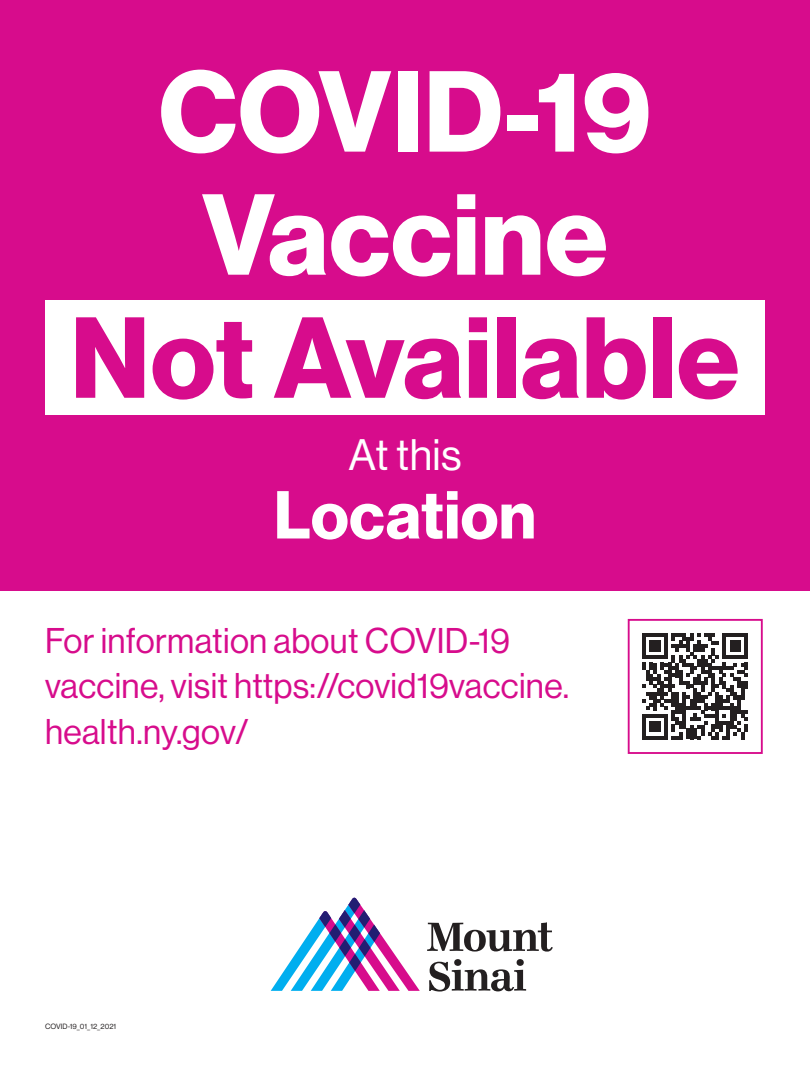
<style>
.page{position:relative;width:810px;height:1080px;background:#fff}
.page>*{position:absolute;margin:0;border:0;box-sizing:border-box;transform-origin:0 0}
.t1{font:112.5px/123.1px "N Haas Grotesk DS Std 75 Bd";letter-spacing:.01em;color:#fff;text-align:center}
.t2{font:112.5px "N Haas Grotesk DS Std 75 Bd";letter-spacing:.01em;color:#d70c8c}
.t3{font:66.25px "N Haas Grotesk DS Std 75 Bd";letter-spacing:.01em;color:#fff}
.t4{font:43.12px "N Haas Grotesk DS Std 55 Rg";letter-spacing:.01em;color:#fff}
.t5{font:35px/45.6px "N Haas Grotesk DS Std 55 Rg";letter-spacing:.01em;color:#d70c8c}
.t6{font:7.5px "N Haas Grotesk DS Std 55 Rg";letter-spacing:.01em;color:#231f20}
</style>
<div class="page">
<svg style="left:271px;top:898px;width:149px;height:93px"></svg>
<svg style="left:427px;top:922px;width:126px;height:30px"></svg>
<svg style="left:429px;top:959px;width:97px;height:33px"></svg>
<div style="left:0;top:0;width:810px;height:591px;background:#d70c8c"></div>
<div style="left:45px;top:300px;width:720px;height:115px;background:#fff"></div>
<svg style="left:642px;top:634px;width:106px;height:105px"></svg>
<div style="left:628px;top:619px;width:135px;height:135px;border:2px solid #d70c8c"></div>
<h1 class="t1" style="left:159px;top:52px;width:494px">COVID-19<br>Vaccine</h1>
<h1 class="t2" style="left:71px;top:293px;width:670px">Not Available</h1>
<p class="t4" style="left:348px;top:431px;width:115px">At this</p>
<h2 class="t3" style="left:274px;top:477px;width:263px">Location</h2>
<p class="t5" style="left:45px;top:618px;width:526px">For information about COVID-19 vaccine, visit https://covid19vaccine. health.ny.gov/</p>
<p class="t6" style="left:45px;top:1022px;width:73px">COVID-19_01_12_2021</p>
</div>
